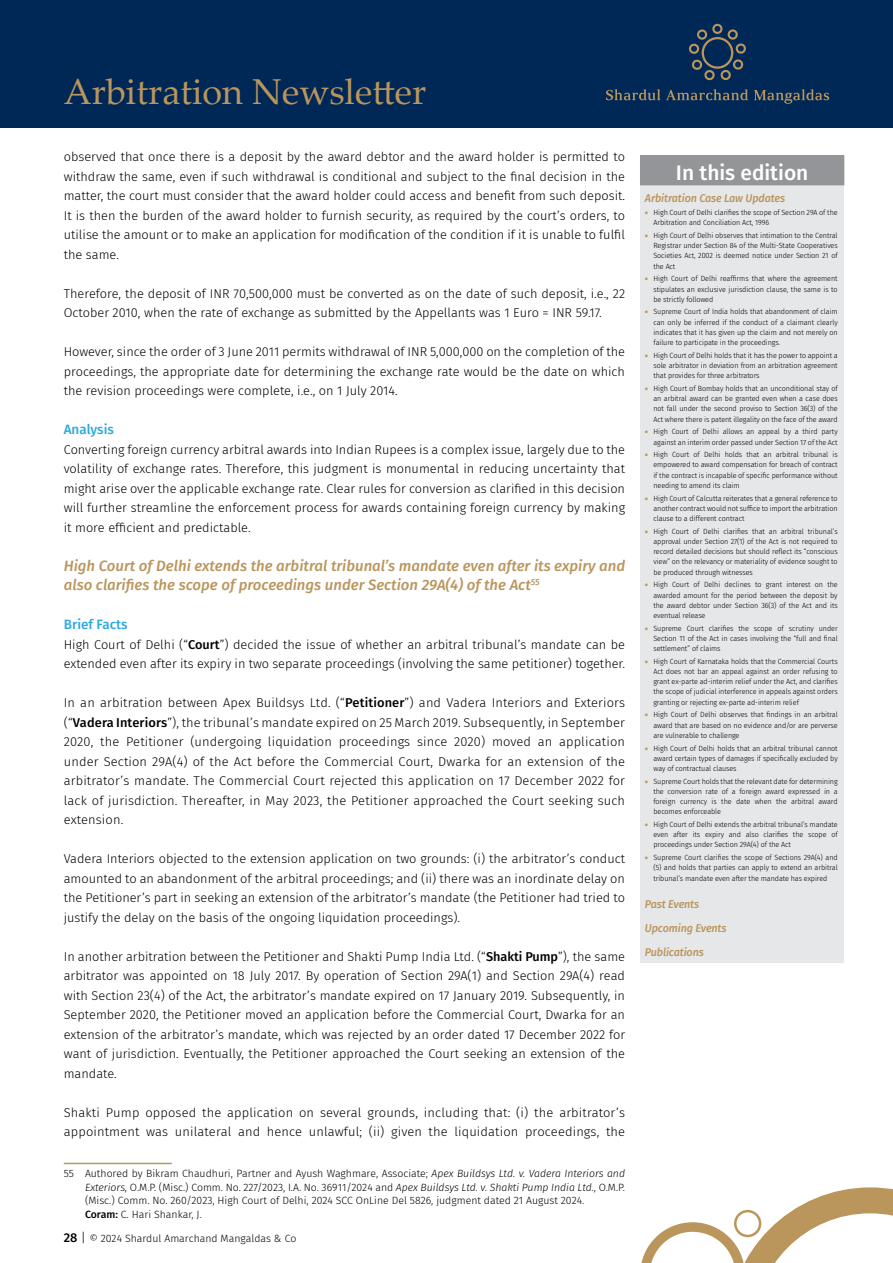
<style>
.page{position:relative;width:893px;height:1263px;background:#fff}
.page>*{position:absolute;margin:0;border:0;box-sizing:border-box;transform-origin:0 0}
.t1{font:36px "Palatino Linotype";color:#ba955c}
.t2{font:500 21px "Fira Sans";color:#fff}
.t3{font:italic 500 15px/19.5px "Fira Sans";color:#ba955c}
.t4{font:500 13.5px "Fira Sans";color:#2aa9e0}
.t5{font:300 12.75px/19.5px "Fira Sans";color:#000;text-align:justify}
.t6{font:italic 500 11.25px/24.2px "Fira Sans";letter-spacing:-.01em;color:#ba955c;scale:.96 1}
.t7{font:300 10.5px/13.5px "Fira Sans";color:#000}
.t8{font:300 7.5px/10.2px "Fira Sans";letter-spacing:-.01em;color:#000;text-align:justify;scale:.96 1}
.s1{font-weight:500}
.s2{font-style:italic}
.s3{font-weight:500;font-size:12.75px}
.s4{font-size:12.75px}
.s5{color:#ba955c}
</style>
<div class="page">
<svg style="left:641px;top:1187px;width:252px;height:76px"></svg>
<div style="left:0;top:0;width:893px;height:128px;background:#002856"></div>
<svg style="left:606px;top:89px;width:54px;height:11px"></svg>
<svg style="left:666px;top:89px;width:82px;height:11px"></svg>
<svg style="left:754px;top:89px;width:75px;height:15px"></svg>
<svg style="left:689px;top:24px;width:57px;height:56px"></svg>
<div style="left:640px;top:155px;width:204px;height:808px;background:#e6e7e8"></div>
<div style="left:640px;top:156px;width:204px;height:29px;background:#939598"></div>
<div style="left:640px;top:155px;width:204px;height:30px;border:1px solid #939598"></div>
<hr style="left:64px;top:1163px;width:108px;height:1px;background:#ba955c">
<h1 class="t1" style="left:64px;top:66px;width:364px">Arbitration Newsletter</h1>
<p class="t5" style="left:64px;top:147px;width:563px">observed that once there is a deposit by the award debtor and the award holder is permitted to withdraw the same, even if such withdrawal is conditional and subject to the final decision in the matter, the court must consider that the award holder could access and benefit from such deposit.<br>It is then the burden of the award holder to furnish security, as required by the court’s orders, to utilise the amount or to make an application for modification of the condition if it is unable to fulfil the same.</p>
<p class="t5" style="left:64px;top:283px;width:563px">Therefore, the deposit of INR 70,500,000 must be converted as on the date of such deposit, i.e., 22<br>October 2010, when the rate of exchange as submitted by the Appellants was 1 Euro = INR 59.17.</p>
<p class="t5" style="left:64px;top:342px;width:563px">However, since the order of 3 June 2011 permits withdrawal of INR 5,000,000 on the completion of the proceedings, the appropriate date for determining the exchange rate would be the date on which the revision proceedings were complete, i.e., on 1 July 2014.</p>
<p class="t4" style="left:64px;top:419px;width:52px">Analysis</p>
<p class="t5" style="left:64px;top:440px;width:563px">Converting foreign currency arbitral awards into Indian Rupees is a complex issue, largely due to the volatility of exchange rates. Therefore, this judgment is monumental in reducing uncertainty that might arise over the applicable exchange rate. Clear rules for conversion as clarified in this decision will further streamline the enforcement process for awards containing foreign currency by making it more efficient and predictable.</p>
<p class="t3" style="left:64px;top:555px;width:563px">High Court of Delhi extends the arbitral tribunal’s mandate even after its expiry and also clarifies the scope of proceedings under Section 29A(4) of the Act<sup>55</sup></p>
<p class="t4" style="left:64px;top:614px;width:65px">Brief Facts</p>
<p class="t5" style="left:64px;top:635px;width:563px">High Court of Delhi (“<span class="s1">Court</span>”) decided the issue of whether an arbitral tribunal’s mandate can be extended even after its expiry in two separate proceedings (involving the same petitioner) together.</p>
<p class="t5" style="left:64px;top:693px;width:563px">In an arbitration between Apex Buildsys Ltd. (“<span class="s1">Petitioner</span>”) and Vadera Interiors and Exteriors (“<span class="s1">Vadera Interiors</span>”), the tribunal’s mandate expired on 25 March 2019. Subsequently, in September 2020, the Petitioner (undergoing liquidation proceedings since 2020) moved an application under Section 29A(4) of the Act before the Commercial Court, Dwarka for an extension of the arbitrator’s mandate. The Commercial Court rejected this application on 17 December 2022 for lack of jurisdiction. Thereafter, in May 2023, the Petitioner approached the Court seeking such extension.</p>
<p class="t5" style="left:64px;top:849px;width:563px">Vadera Interiors objected to the extension application on two grounds: (i) the arbitrator’s conduct amounted to an abandonment of the arbitral proceedings; and (ii) there was an inordinate delay on the Petitioner’s part in seeking an extension of the arbitrator’s mandate (the Petitioner had tried to justify the delay on the basis of the ongoing liquidation proceedings).</p>
<p class="t5" style="left:64px;top:947px;width:563px">In another arbitration between the Petitioner and Shakti Pump India Ltd. (“<span class="s1">Shakti Pump</span>”), the same arbitrator was appointed on 18 July 2017. By operation of Section 29A(1) and Section 29A(4) read with Section 23(4) of the Act, the arbitrator’s mandate expired on 17 January 2019. Subsequently, in September 2020, the Petitioner moved an application before the Commercial Court, Dwarka for an extension of the arbitrator’s mandate, which was rejected by an order dated 17 December 2022 for want of jurisdiction. Eventually, the Petitioner approached the Court seeking an extension of the mandate.</p>
<p class="t5" style="left:64px;top:1103px;width:563px">Shakti Pump opposed the application on several grounds, including that: (i) the arbitrator’s appointment was unilateral and hence unlawful; (ii) given the liquidation proceedings, the</p>
<p class="t7" style="left:85px;top:1166px;width:542px;text-indent:-21px">55 Authored by Bikram Chaudhuri, Partner and Ayush Waghmare, Associate; <span class="s2">Apex Buildsys Ltd. v. Vadera Interiors and Exteriors,</span> O.M.P. (Misc.) Comm. No. 227/2023, I.A. No. 36911/2024 and <span class="s2">Apex Buildsys Ltd. v. Shakti Pump India Ltd.</span>, O.M.P. (Misc.) Comm. No. 260/2023, High Court of Delhi, 2024 SCC OnLine Del 5826, judgment dated 21 August 2024.<br><span class="s1">Coram:</span> C. Hari Shankar, J.</p>
<p class="t7" style="left:64px;top:1231px;width:234px"><span class="s3">28</span> <span class="s4">|</span> © 2024 Shardul Amarchand Mangaldas &amp; Co</p>
<h2 class="t2" style="left:676px;top:156px;width:134px">In this edition</h2>
<p class="t6" style="left:645px;top:186px;width:147px">Arbitration Case Law Updates</p>
<p class="t8" style="left:653px;top:207px;width:193px;text-indent:-9px"><span class="s5">•</span> High Court of Delhi clarifies the scope of Section 29A of the<br>Arbitration and Conciliation Act, 1996</p>
<p class="t8" style="left:653px;top:230px;width:193px;text-indent:-9px"><span class="s5">•</span> High Court of Delhi observes that intimation to the Central Registrar under Section 84 of the Multi-State Cooperatives Societies Act, 2002 is deemed notice under Section 21 of the Act</p>
<p class="t8" style="left:653px;top:274px;width:193px;text-indent:-9px"><span class="s5">•</span> High Court of Delhi reaffirms that where the agreement stipulates an exclusive jurisdiction clause, the same is to be strictly followed</p>
<p class="t8" style="left:653px;top:307px;width:193px;text-indent:-9px"><span class="s5">•</span> Supreme Court of India holds that abandonment of claim can only be inferred if the conduct of a claimant clearly indicates that it has given up the claim and not merely on failure to participate in the proceedings.</p>
<p class="t8" style="left:653px;top:350px;width:193px;text-indent:-9px"><span class="s5">•</span> High Court of Delhi holds that it has the power to appoint a sole arbitrator in deviation from an arbitration agreement that provides for three arbitrators</p>
<p class="t8" style="left:653px;top:383px;width:193px;text-indent:-9px"><span class="s5">•</span> High Court of Bombay holds that an unconditional stay of an arbitral award can be granted even when a case does not fall under the second proviso to Section 36(3) of the Act where there is patent illegality on the face of the award</p>
<p class="t8" style="left:645px;top:427px;width:202px;text-align:right"><span class="s5">•</span> High Court of Delhi allows an appeal by a third party against an interim order passed under Section 17 of the Act</p>
<p class="t8" style="left:653px;top:449px;width:193px;text-indent:-9px"><span class="s5">•</span> High Court of Delhi holds that an arbitral tribunal is empowered to award compensation for breach of contract if the contract is incapable of specific performance without needing to amend its claim</p>
<p class="t8" style="left:653px;top:493px;width:193px;text-indent:-9px"><span class="s5">•</span> High Court of Calcutta reiterates that a general reference to another contract would not suffice to import the arbitration clause to a different contract</p>
<p class="t8" style="left:653px;top:526px;width:193px;text-indent:-9px"><span class="s5">•</span> High Court of Delhi clarifies that an arbitral tribunal’s approval under Section 27(1) of the Act is not required to record detailed decisions but should reflect its “conscious view” on the relevancy or materiality of evidence sought to be produced through witnesses</p>
<p class="t8" style="left:653px;top:580px;width:193px;text-indent:-9px"><span class="s5">•</span> High Court of Delhi declines to grant interest on the awarded amount for the period between the deposit by the award debtor under Section 36(3) of the Act and its eventual release</p>
<p class="t8" style="left:653px;top:623px;width:193px;text-indent:-9px"><span class="s5">•</span> Supreme Court clarifies the scope of scrutiny under Section 11 of the Act in cases involving the “full and final settlement” of claims</p>
<p class="t8" style="left:653px;top:656px;width:193px;text-indent:-9px"><span class="s5">•</span> High Court of Karnataka holds that the Commercial Courts Act does not bar an appeal against an order refusing to grant ex-parte ad-interim relief under the Act, and clarifies the scope of judicial interference in appeals against orders granting or rejecting ex-parte ad-interim relief</p>
<p class="t8" style="left:653px;top:710px;width:193px;text-indent:-9px"><span class="s5">•</span> High Court of Delhi observes that findings in an arbitral award that are based on no evidence and/or are perverse are vulnerable to challenge</p>
<p class="t8" style="left:653px;top:743px;width:193px;text-indent:-9px"><span class="s5">•</span> High Court of Delhi holds that an arbitral tribunal cannot award certain types of damages if specifically excluded by way of contractual clauses</p>
<p class="t8" style="left:653px;top:776px;width:193px;text-indent:-9px"><span class="s5">•</span> Supreme Court holds that the relevant date for determining the conversion rate of a foreign award expressed in a foreign currency is the date when the arbitral award becomes enforceable</p>
<p class="t8" style="left:653px;top:819px;width:193px;text-indent:-9px"><span class="s5">•</span> High Court of Delhi extends the arbitral tribunal’s mandate even after its expiry and also clarifies the scope of proceedings under Section 29A(4) of the Act</p>
<p class="t8" style="left:653px;top:852px;width:193px;text-indent:-9px"><span class="s5">•</span> Supreme Court clarifies the scope of Sections 29A(4) and (5) and holds that parties can apply to extend an arbitral tribunal’s mandate even after the mandate has expired</p>
<p class="t6" style="left:645px;top:891px;width:87px">Past Events<br>Upcoming Events<br>Publications</p>
</div>
